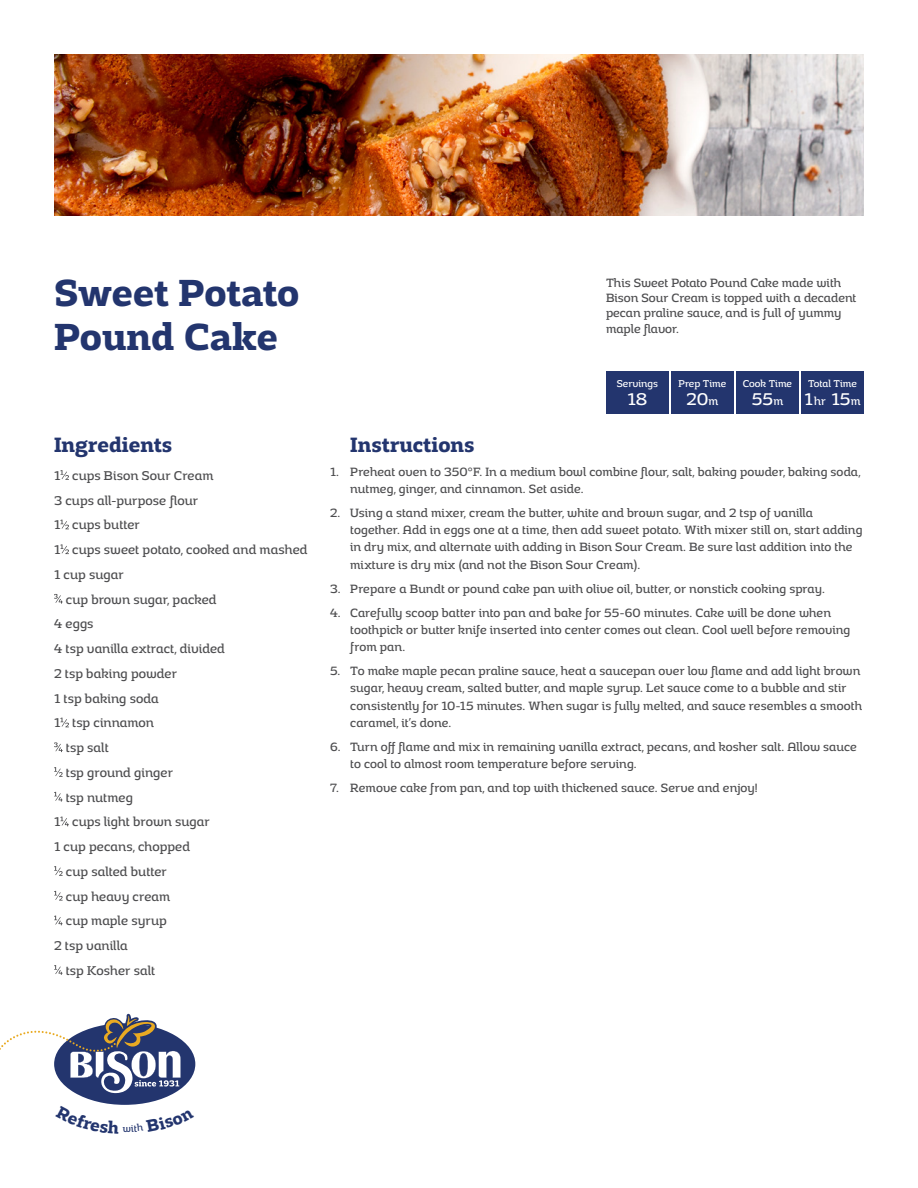
<style>
.page{position:relative;width:918px;height:1188px;background:#fff}
.page>*{position:absolute;margin:0;border:0;box-sizing:border-box;transform-origin:0 0}
.t1{font:700 39.9px/44px "Adria Slab";color:#23356e}
.t2{font:700 21.9px "Adria Slab";color:#23356e}
.t3{font:italic 18px "Adria Slab Regular Upright";color:#fff}
.t4{font:italic 13.5px "Adria Slab Regular Upright";color:#4d4d4f}
.t5{font:italic 12.75px/17.2px "Adria Slab Regular Upright";color:#4d4d4f}
.t6{font:italic 10.5px "Adria Slab Regular Upright";color:#fff}
.s1{font-size:12px}
</style>
<div class="page">
<img style="left:54px;top:54px;width:810px;height:162px">
<div style="left:606px;top:371px;width:63px;height:42px;background:#23356e"></div>
<div style="left:736px;top:371px;width:63px;height:42px;background:#23356e"></div>
<div style="left:671px;top:371px;width:63px;height:42px;background:#23356e"></div>
<div style="left:801px;top:371px;width:63px;height:42px;background:#23356e"></div>
<svg style="left:60px;top:470px;width:9px;height:10px"></svg>
<svg style="left:60px;top:520px;width:9px;height:9px"></svg>
<svg style="left:60px;top:544px;width:9px;height:10px"></svg>
<svg style="left:54px;top:594px;width:9px;height:10px"></svg>
<svg style="left:60px;top:718px;width:9px;height:9px"></svg>
<svg style="left:54px;top:742px;width:9px;height:10px"></svg>
<svg style="left:54px;top:767px;width:9px;height:10px"></svg>
<svg style="left:54px;top:792px;width:9px;height:10px"></svg>
<svg style="left:60px;top:817px;width:9px;height:9px"></svg>
<svg style="left:54px;top:866px;width:9px;height:10px"></svg>
<svg style="left:54px;top:891px;width:9px;height:10px"></svg>
<svg style="left:54px;top:916px;width:9px;height:9px"></svg>
<svg style="left:54px;top:965px;width:9px;height:10px"></svg>
<svg style="left:0;top:1014px;width:196px;height:91px"></svg>
<h1 class="t1" style="left:54px;top:271px;width:247px">Sweet Potato<br>Pound Cake</h1>
<h2 class="t2" style="left:54px;top:432px;width:120px">Ingredients</h2>
<p class="t4" style="left:54px;top:468px;width:161px">1 cups Bison Sour Cream</p>
<p class="t4" style="left:54px;top:492px;width:145px">3 cups all-purpose flour</p>
<p class="t4" style="left:54px;top:517px;width:87px">1 cups butter</p>
<p class="t4" style="left:54px;top:542px;width:255px">1 cups sweet potato, cooked and mashed</p>
<p class="t4" style="left:54px;top:567px;width:71px">1 cup sugar</p>
<p class="t4" style="left:66px;top:591px;width:152px">cup brown sugar, packed</p>
<p class="t4" style="left:54px;top:616px;width:41px">4 eggs</p>
<p class="t4" style="left:54px;top:641px;width:172px">4 tsp vanilla extract, divided</p>
<p class="t4" style="left:54px;top:666px;width:125px">2 tsp baking powder</p>
<p class="t4" style="left:54px;top:690px;width:106px">1 tsp baking soda</p>
<p class="t4" style="left:54px;top:715px;width:101px">1 tsp cinnamon</p>
<p class="t4" style="left:66px;top:740px;width:44px">tsp salt</p>
<p class="t4" style="left:66px;top:765px;width:109px">tsp ground ginger</p>
<p class="t4" style="left:66px;top:789px;width:69px">tsp nutmeg</p>
<p class="t4" style="left:54px;top:814px;width:157px">1 cups light brown sugar</p>
<p class="t4" style="left:54px;top:839px;width:138px">1 cup pecans, chopped</p>
<p class="t4" style="left:66px;top:864px;width:103px">cup salted butter</p>
<p class="t4" style="left:66px;top:888px;width:106px">cup heavy cream</p>
<p class="t4" style="left:66px;top:913px;width:102px">cup maple syrup</p>
<p class="t4" style="left:54px;top:938px;width:75px">2 tsp vanilla</p>
<p class="t4" style="left:66px;top:963px;width:91px">tsp Kosher salt</p>
<p class="t5" style="left:606px;top:275px;width:252px;line-height:15.3px">This Sweet Potato Pound Cake made with Bison Sour Cream is topped with a decadent pecan praline sauce, and is full of yummy maple flavor.</p>
<p class="t6" style="left:617px;top:377px;width:43px">Servings</p>
<h3 class="t3" style="left:627px;top:388px;width:21px">18</h3>
<p class="t6" style="left:679px;top:377px;width:49px">Prep Time</p>
<h3 class="t3" style="left:687px;top:388px;width:33px">20<span class="s1">m</span></h3>
<p class="t6" style="left:743px;top:377px;width:51px">Cook Time</p>
<h3 class="t3" style="left:752px;top:388px;width:33px">55<span class="s1">m</span></h3>
<p class="t6" style="left:808px;top:377px;width:50px">Total Time</p>
<h3 class="t3" style="left:805px;top:388px;width:57px">1<span class="s1">hr</span> 15<span class="s1">m</span></h3>
<h2 class="t2" style="left:350px;top:432px;width:126px">Instructions</h2>
<p class="t5" style="left:350px;top:463px;width:512px;text-indent:-20px">1. Preheat oven to 350°F. In a medium bowl combine flour, salt, baking powder, baking soda, nutmeg, ginger, and cinnamon. Set aside.</p>
<p class="t5" style="left:350px;top:504px;width:514px;text-indent:-20px">2. Using a stand mixer, cream the butter, white and brown sugar, and 2 tsp of vanilla together. Add in eggs one at a time, then add sweet potato. With mixer still on, start adding in dry mix, and alternate with adding in Bison Sour Cream. Be sure last addition into the mixture is dry mix (and not the Bison Sour Cream).</p>
<p class="t5" style="left:330px;top:580px;width:496px">3. Prepare a Bundt or pound cake pan with olive oil, butter, or nonstick cooking spray.</p>
<p class="t5" style="left:350px;top:604px;width:502px;text-indent:-20px">4. Carefully scoop batter into pan and bake for 55-60 minutes. Cake will be done when toothpick or butter knife inserted into center comes out clean. Cool well before removing from pan.</p>
<p class="t5" style="left:350px;top:662px;width:513px;text-indent:-20px">5. To make maple pecan praline sauce, heat a saucepan over low flame and add light brown sugar, heavy cream, salted butter, and maple syrup. Let sauce come to a bubble and stir consistently for 10-15 minutes. When sugar is fully melted, and sauce resembles a smooth caramel, it’s done.</p>
<p class="t5" style="left:350px;top:738px;width:508px;text-indent:-20px">6. Turn off flame and mix in remaining vanilla extract, pecans, and kosher salt. Allow sauce to cool to almost room temperature before serving.</p>
<p class="t5" style="left:330px;top:779px;width:429px">7. Remove cake from pan, and top with thickened sauce. Serve and enjoy!</p>
</div>
